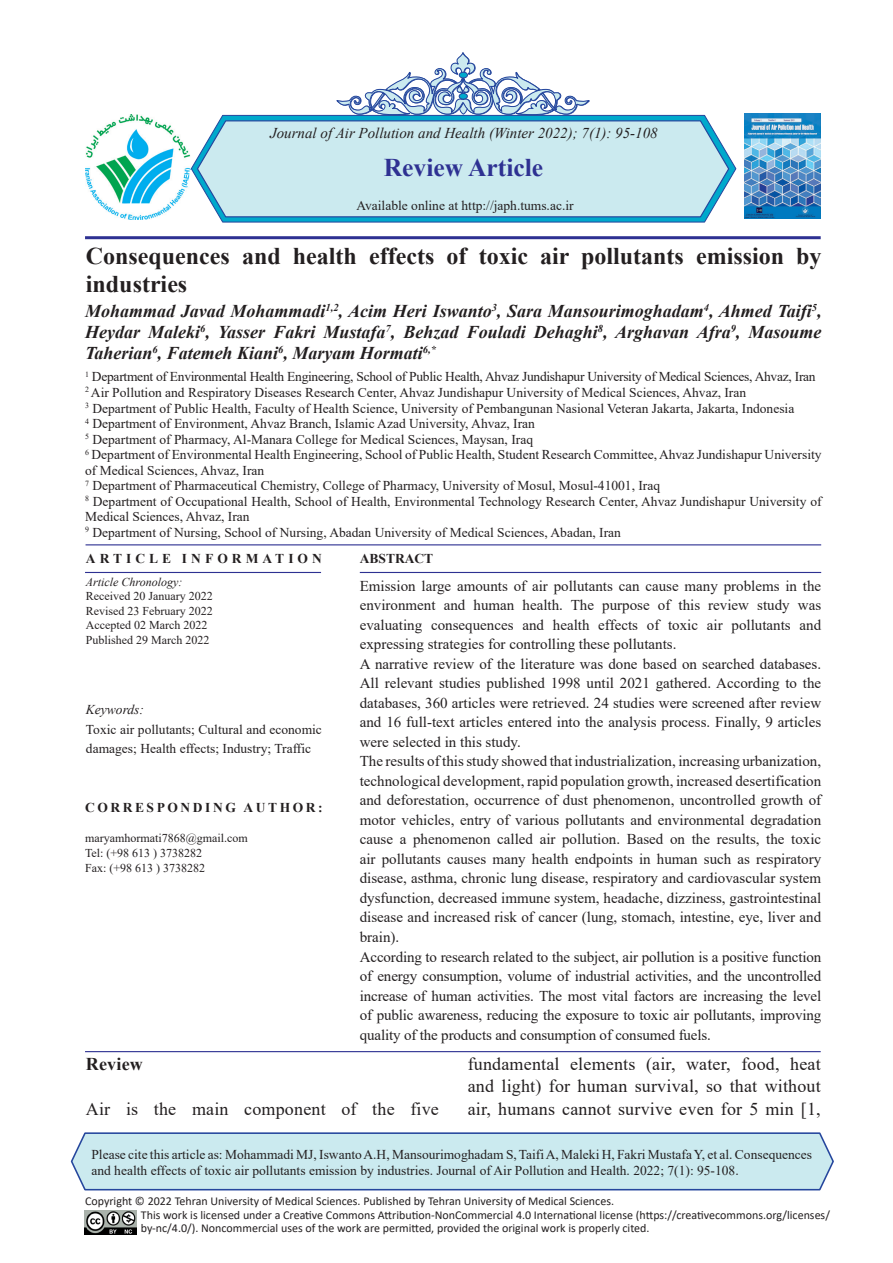
<style>
.page{position:relative;width:893px;height:1263px;background:#fff}
.page>*{position:absolute;margin:0;border:0;box-sizing:border-box;transform-origin:0 0}
.t1{font:700 25.5px "Times New Roman";color:#2e3192}
.t2{font:700 24px/27.6px "Times New Roman";color:#231f20}
.t3{font:italic 700 18px/21px "Times New Roman";color:#231f20;text-align:justify}
.t4{font:18px/22.5px "Times New Roman";letter-spacing:.01em;color:#231f20;text-align:justify}
.t5{font:700 18px "Times New Roman";letter-spacing:.01em;color:#231f20}
.t6{font:15px/19.5px "Times New Roman";color:#231f20;text-align:justify}
.t7{font:italic 15px "Times New Roman";color:#231f20}
.t8{font:13.5px/16.5px "Times New Roman";color:#231f20}
.t9{font:13.5px "Times New Roman";letter-spacing:-.02em;color:#231f20}
.t10{font:700 13.5px "Times New Roman";letter-spacing:.19em;color:#231f20}
.t11{font:700 13.5px "Times New Roman";letter-spacing:.3em;color:#231f20}
.t12{font:italic 13.5px "Times New Roman";color:#231f20}
.t13{font:700 13.5px "Times New Roman";color:#231f20}
.t14{font:12px/13.5px "Calibri";color:#231f20}
.t15{font:12px "Times New Roman";color:#231f20}
.t16{font:italic 12px "Times New Roman";color:#231f20}
</style>
<div class="page">
<svg style="left:70px;top:1132px;width:764px;height:59px;background:#c3e1ea"></svg>
<svg style="left:336px;top:52px;width:254px;height:63px"></svg>
<svg style="left:460px;top:103px;width:7px;height:11px"></svg>
<div style="left:459px;top:103px;width:8px;height:11px;border:1px solid #25469d;border-radius:50%"></div>
<div style="left:459px;top:72px;width:8px;height:6px;background:#00a9cc;border-radius:50%"></div>
<div style="left:459px;top:72px;width:9px;height:6px;border:1px solid #25469d;border-radius:50%"></div>
<div style="left:459px;top:93px;width:8px;height:6px;background:#00a9cc;border-radius:50%"></div>
<div style="left:459px;top:93px;width:9px;height:6px;border:1px solid #25469d;border-radius:50%"></div>
<svg style="left:190px;top:115px;width:547px;height:108px;fill:#00a9cc"></svg>
<svg style="left:196px;top:120px;width:534px;height:98px;background:#c2e4ec"></svg>
<hr style="left:85px;top:236px;width:736px;height:3px;background:#2e3192">
<hr style="left:86px;top:544px;width:735px;height:1px;background:#2e3192">
<hr style="left:85px;top:1051px;width:736px;height:1px;background:#2e3192">
<hr style="left:360px;top:572px;width:461px;height:1px;background:#2e3192">
<hr style="left:85px;top:572px;width:236px;height:1px;background:#2e3192">
<img style="left:744px;top:113px;width:77px;height:105px">
<img style="left:85px;top:114px;width:105px;height:105px">
<img style="left:85px;top:1211px;width:51px;height:23px">
<p class="t7" style="left:270px;top:123px;width:389px">Journal of Air Pollution and Health (Winter 2022); 7(1): 95-108</p>
<p class="t1" style="left:384px;top:149px;width:161px">Review Article</p>
<p class="t8" style="left:356px;top:197px;width:219px">Available online at http://japh.tums.ac.ir</p>
<p class="t2" style="left:86px;top:241px;width:737px">Consequences and health effects of toxic air pollutants emission by industries</p>
<p class="t3" style="left:85px;top:300px;width:738px">Mohammad Javad Mohammadi<sup>1,2</sup>, Acim Heri Iswanto<sup>3</sup>, Sara Mansourimoghadam<sup>4</sup>, Ahmed Taifi<sup>5</sup>, Heydar Maleki<sup>6</sup>, Yasser Fakri Mustafa<sup>7</sup>, Behzad Fouladi Dehaghi<sup>8</sup>, Arghavan Afra<sup>9</sup>, Masoume Taherian<sup>6</sup>, Fatemeh Kiani<sup>6</sup>, Maryam Hormati<sup>6,*</sup></p>
<p class="t9" style="left:85px;top:367px;width:732px"><sup>1</sup> Department of Environmental Health Engineering, School of Public Health, Ahvaz Jundishapur University of Medical Sciences, Ahvaz, Iran</p>
<p class="t8" style="left:85px;top:384px;width:663px"><sup>2</sup> Air Pollution and Respiratory Diseases Research Center, Ahvaz Jundishapur University of Medical Sciences, Ahvaz, Iran</p>
<p class="t8" style="left:85px;top:399px;width:711px"><sup>3</sup> Department of Public Health, Faculty of Health Science, University of Pembangunan Nasional Veteran Jakarta, Jakarta, Indonesia</p>
<p class="t8" style="left:85px;top:415px;width:451px"><sup>4</sup> Department of Environment, Ahvaz Branch, Islamic Azad University, Ahvaz, Iran</p>
<p class="t8" style="left:85px;top:430px;width:450px"><sup>5</sup> Department of Pharmacy, Al-Manara College for Medical Sciences, Maysan, Iraq</p>
<p class="t8" style="left:85px;top:446px;width:738px;line-height:15.5px"><sup>6</sup> Department of Environmental Health Engineering, School of Public Health, Student Research Committee, Ahvaz Jundishapur University of Medical Sciences, Ahvaz, Iran</p>
<p class="t8" style="left:85px;top:477px;width:577px"><sup>7</sup> Department of Pharmaceutical Chemistry, College of Pharmacy, University of Mosul, Mosul-41001, Iraq</p>
<p class="t8" style="left:85px;top:493px;width:738px;line-height:15.6px"><sup>8</sup> Department of Occupational Health, School of Health, Environmental Technology Research Center, Ahvaz Jundishapur University of<br>Medical Sciences, Ahvaz, Iran</p>
<p class="t8" style="left:85px;top:523px;width:537px"><sup>9</sup> Department of Nursing, School of Nursing, Abadan University of Medical Sciences, Abadan, Iran</p>
<p class="t11" style="left:86px;top:549px;width:237px">ARTICLE INFORMATION</p>
<p class="t16" style="left:86px;top:574px;width:98px">Article Chronology:</p>
<p class="t15" style="left:86px;top:588px;width:128px">Received 20 January 2022</p>
<p class="t15" style="left:86px;top:602px;width:128px">Revised 23 February 2022</p>
<p class="t15" style="left:86px;top:617px;width:123px">Accepted 02 March 2022</p>
<p class="t15" style="left:86px;top:631px;width:125px">Published 29 March 2022</p>
<p class="t13" style="left:360px;top:549px;width:75px">ABSTRACT</p>
<p class="t6" style="left:360px;top:576px;width:463px">Emission large amounts of air pollutants can cause many problems in the environment and human health. The purpose of this review study was evaluating consequences and health effects of toxic air pollutants and expressing strategies for controlling these pollutants.</p>
<p class="t6" style="left:360px;top:654px;width:463px">A narrative review of the literature was done based on searched databases.<br>All relevant studies published 1998 until 2021 gathered. According to the databases, 360 articles were retrieved. 24 studies were screened after review and 16 full-text articles entered into the analysis process. Finally, 9 articles were selected in this study.</p>
<p class="t6" style="left:360px;top:751px;width:463px">The results of this study showed that industrialization, increasing urbanization, technological development, rapid population growth, increased desertification and deforestation, occurrence of dust phenomenon, uncontrolled growth of motor vehicles, entry of various pollutants and environmental degradation cause a phenomenon called air pollution. Based on the results, the toxic air pollutants causes many health endpoints in human such as respiratory disease, asthma, chronic lung disease, respiratory and cardiovascular system dysfunction, decreased immune system, headache, dizziness, gastrointestinal disease and increased risk of cancer (lung, stomach, intestine, eye, liver and brain).</p>
<p class="t6" style="left:360px;top:946px;width:463px">According to research related to the subject, air pollution is a positive function of energy consumption, volume of industrial activities, and the uncontrolled increase of human activities. The most vital factors are increasing the level of public awareness, reducing the exposure to toxic air pollutants, improving quality of the products and consumption of consumed fuels.</p>
<p class="t12" style="left:86px;top:700px;width:59px">Keywords:</p>
<p class="t8" style="left:86px;top:719px;width:237px;line-height:19.5px">Toxic air pollutants; Cultural and economic damages; Health effects; Industry; Traffic</p>
<p class="t10" style="left:85px;top:798px;width:239px">CORRESPONDING AUTHOR:</p>
<p class="t15" style="left:85px;top:829px;width:164px">maryamhormati7868@gmail.com</p>
<p class="t15" style="left:85px;top:844px;width:119px">Tel: (+98 613 ) 3738282</p>
<p class="t15" style="left:85px;top:859px;width:122px">Fax: (+98 613 ) 3738282</p>
<p class="t5" style="left:86px;top:1051px;width:58px">Review</p>
<p class="t4" style="left:86px;top:1097px;width:354px">Air is the main component of the five</p>
<p class="t4" style="left:468px;top:1052px;width:354px">fundamental elements (air, water, food, heat and light) for human survival, so that without air, humans cannot survive even for 5 min [1,</p>
<p class="t8" style="left:91px;top:1145px;width:722px">Please cite this article as: Mohammadi MJ, Iswanto A.H, Mansourimoghadam S, Taifi A, Maleki H, Fakri Mustafa Y, et al. Consequences and health effects of toxic air pollutants emission by industries. Journal of Air Pollution and Health. 2022; 7(1): 95-108.</p>
<p class="t14" style="left:85px;top:1194px;width:530px">Copyright © 2022 Tehran University of Medical Sciences. Published by Tehran University of Medical Sciences.</p>
<p class="t14" style="left:141px;top:1208px;width:691px">This work is licensed under a Creative Commons Attribution-NonCommercial 4.0 International license (https://creativecommons.org/licenses/ by-nc/4.0/). Noncommercial uses of the work are permitted, provided the original work is properly cited.</p>
</div>
